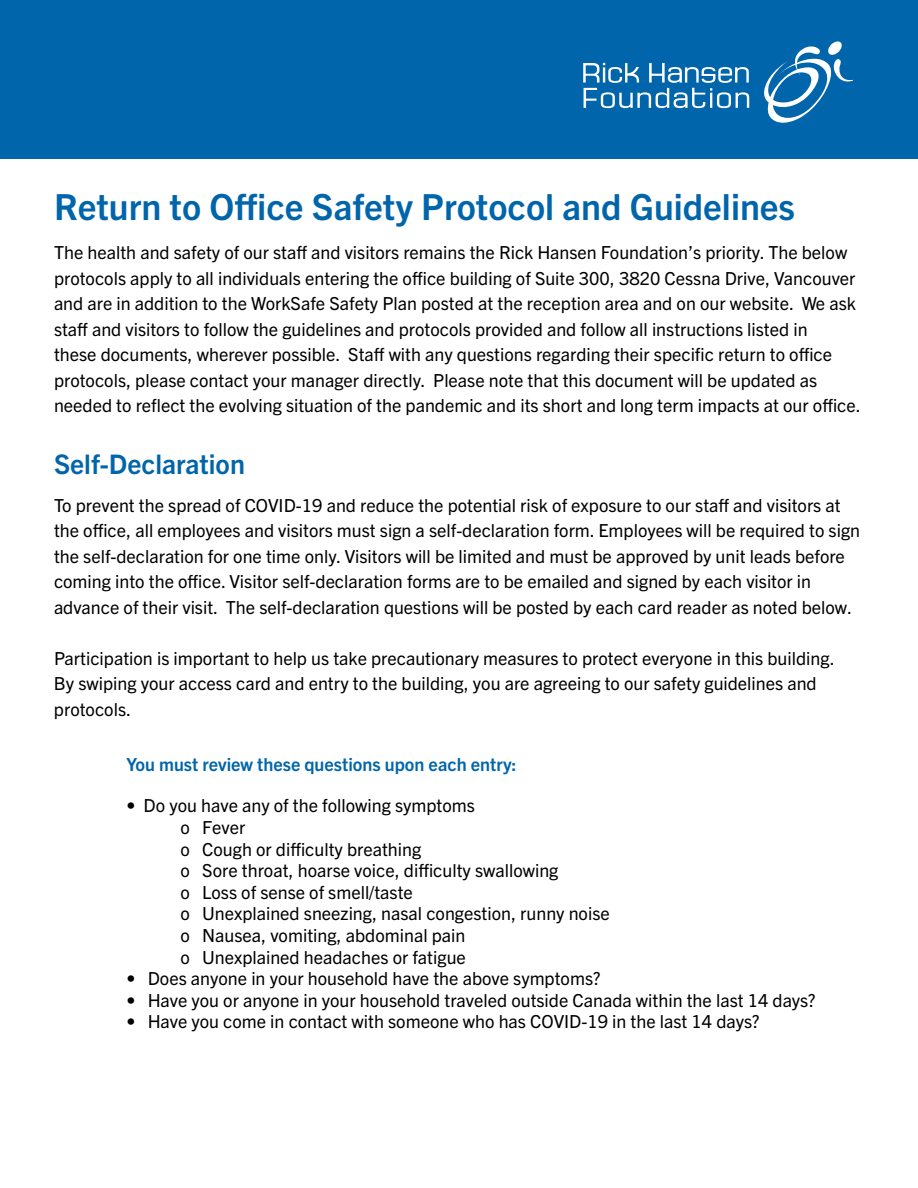
<style>
.page{position:relative;width:918px;height:1188px;background:#fff}
.page>*{position:absolute;margin:0;border:0;box-sizing:border-box;transform-origin:0 0}
.t1{font:700 36px "Trade Gothic Next LT Pro";color:#0065ab}
.t2{font:700 27px "Trade Gothic Next LT Pro";color:#0065ab}
.t3{font:18px/25.5px "Trade Gothic Next LT Pro";color:#000}
.t4{font:700 18px "Trade Gothic Next LT Pro";color:#0065ab}
</style>
<div class="page">
<div style="left:0;top:0;width:918px;height:159px;background:#0065ab"></div>
<svg style="left:583px;top:63px;width:166px;height:45px"></svg>
<svg style="left:764px;top:41px;width:89px;height:82px"></svg>
<h1 class="t1" style="left:54px;top:182px;width:743px">Return to Office Safety Protocol and Guidelines</h1>
<p class="t3" style="left:54px;top:239px;width:808px">The health and safety of our staff and visitors remains the Rick Hansen Foundation’s priority. The below protocols apply to all individuals entering the office building of Suite 300, 3820 Cessna Drive, Vancouver and are in addition to the WorkSafe Safety Plan posted at the reception area and on our website. We ask staff and visitors to follow the guidelines and protocols provided and follow all instructions listed in<br>these documents, wherever possible. Staff with any questions regarding their specific return to office protocols, please contact your manager directly. Please note that this document will be updated as needed to reflect the evolving situation of the pandemic and its short and long term impacts at our office.</p>
<h2 class="t2" style="left:54px;top:445px;width:192px">Self-Declaration</h2>
<p class="t3" style="left:54px;top:491px;width:808px">To prevent the spread of COVID-19 and reduce the potential risk of exposure to our staff and visitors at the office, all employees and visitors must sign a self-declaration form. Employees will be required to sign the self-declaration for one time only. Visitors will be limited and must be approved by unit leads before coming into the office. Visitor self-declaration forms are to be emailed and signed by each visitor in advance of their visit. The self-declaration questions will be posted by each card reader as noted below.</p>
<p class="t3" style="left:54px;top:644px;width:782px">Participation is important to help us take precautionary measures to protect everyone in this building.<br>By swiping your access card and entry to the building, you are agreeing to our safety guidelines and protocols.</p>
<p class="t4" style="left:126px;top:752px;width:392px">You must review these questions upon each entry:</p>
<p class="t3" style="left:180px;top:794px;width:431px;line-height:21.6px;text-indent:-54px">• Do you have any of the following symptoms<br>o Fever<br>o Cough or difficulty breathing<br>o Sore throat, hoarse voice, difficulty swallowing<br>o Loss of sense of smell/taste<br>o Unexplained sneezing, nasal congestion, runny noise o Nausea, vomiting, abdominal pain<br>o Unexplained headaches or fatigue</p>
<p class="t3" style="left:126px;top:965px;width:476px">• Does anyone in your household have the above symptoms?</p>
<p class="t3" style="left:126px;top:986px;width:691px">• Have you or anyone in your household traveled outside Canada within the last 14 days?</p>
<p class="t3" style="left:126px;top:1008px;width:635px">• Have you come in contact with someone who has COVID-19 in the last 14 days?</p>
</div>
